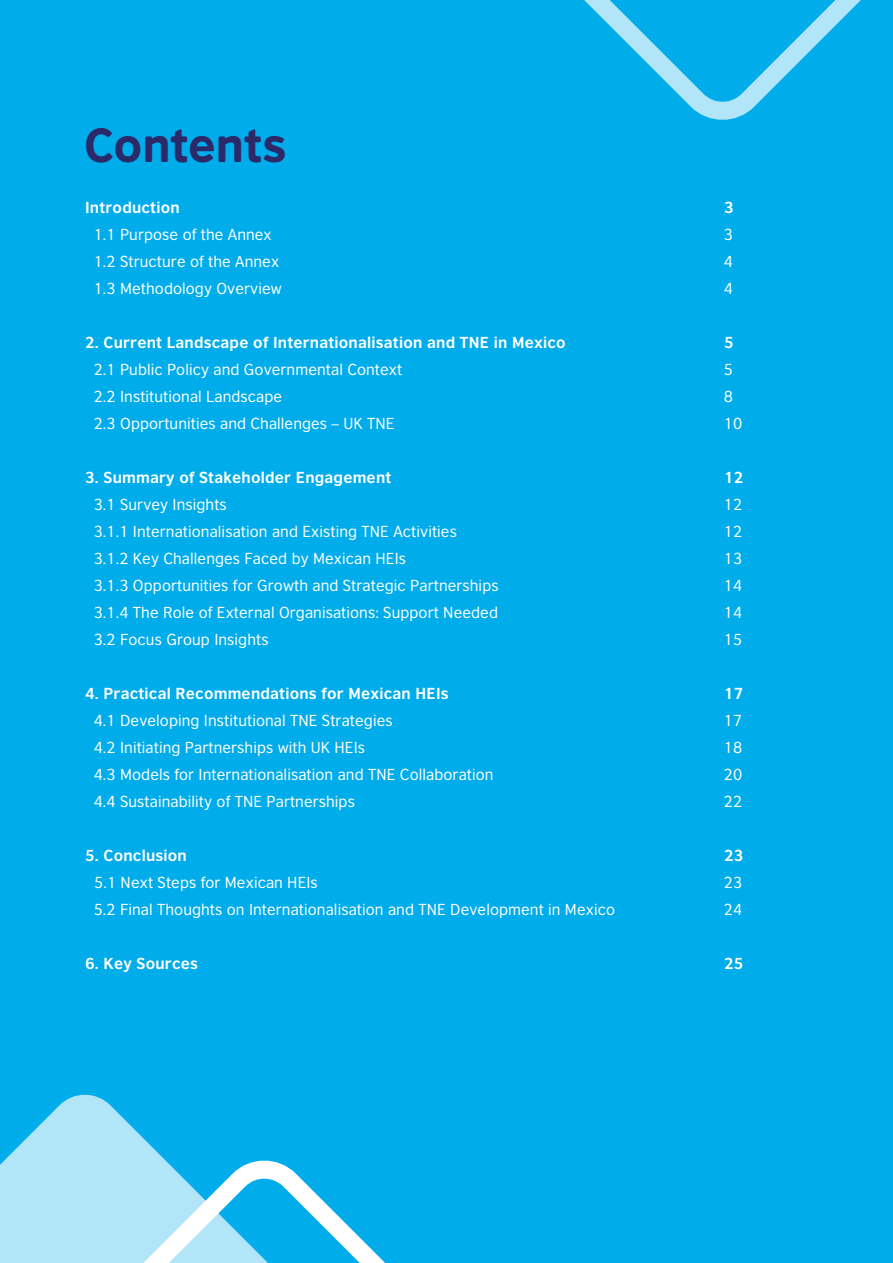
<style>
.page{position:relative;width:893px;height:1263px;background:#00acea}
.page>*{position:absolute;margin:0;border:0;box-sizing:border-box;transform-origin:0 0}
.t1{font:45px "British Council Sans Headline";color:#2c2969}
.t2{font:15px "British Council Sans";letter-spacing:.005em;color:#fff}
.t3{font:700 15px "British Council Sans";letter-spacing:.015em;color:#fff}
</style>
<div class="page">
<svg style="left:0;top:1095px;width:385px;height:168px"></svg>
<svg style="left:584px;top:0;width:277px;height:120px"></svg>
<h1 class="t1" style="left:84px;top:109px;width:204px">Contents</h1>
<p class="t3" style="left:85px;top:194px;width:96px">Introduction</p>
<p class="t3" style="left:724px;top:194px;width:11px">3</p>
<p class="t2" style="left:94px;top:222px;width:180px">1.1 Purpose of the Annex</p>
<p class="t2" style="left:724px;top:222px;width:11px">3</p>
<p class="t2" style="left:94px;top:249px;width:187px">1.2 Structure of the Annex</p>
<p class="t2" style="left:724px;top:249px;width:11px">4</p>
<p class="t2" style="left:94px;top:276px;width:190px">1.3 Methodology Overview</p>
<p class="t2" style="left:724px;top:276px;width:11px">4</p>
<p class="t3" style="left:85px;top:329px;width:482px">2. Current Landscape of Internationalisation and TNE in Mexico</p>
<p class="t3" style="left:724px;top:329px;width:11px">5</p>
<p class="t2" style="left:94px;top:357px;width:310px">2.1 Public Policy and Governmental Context</p>
<p class="t2" style="left:724px;top:357px;width:11px">5</p>
<p class="t2" style="left:94px;top:384px;width:190px">2.2 Institutional Landscape</p>
<p class="t2" style="left:724px;top:384px;width:11px">8</p>
<p class="t2" style="left:94px;top:411px;width:302px">2.3 Opportunities and Challenges – UK TNE</p>
<p class="t2" style="left:724px;top:411px;width:20px">10</p>
<p class="t3" style="left:85px;top:464px;width:308px">3. Summary of Stakeholder Engagement</p>
<p class="t3" style="left:724px;top:464px;width:21px">12</p>
<p class="t2" style="left:94px;top:492px;width:135px">3.1 Survey Insights</p>
<p class="t2" style="left:724px;top:492px;width:20px">12</p>
<p class="t2" style="left:94px;top:519px;width:365px">3.1.1 Internationalisation and Existing TNE Activities</p>
<p class="t2" style="left:724px;top:519px;width:20px">12</p>
<p class="t2" style="left:94px;top:546px;width:314px">3.1.2 Key Challenges Faced by Mexican HEIs</p>
<p class="t2" style="left:724px;top:546px;width:20px">13</p>
<p class="t2" style="left:94px;top:573px;width:406px">3.1.3 Opportunities for Growth and Strategic Partnerships</p>
<p class="t2" style="left:724px;top:573px;width:20px">14</p>
<p class="t2" style="left:94px;top:600px;width:406px">3.1.4 The Role of External Organisations: Support Needed</p>
<p class="t2" style="left:724px;top:600px;width:20px">14</p>
<p class="t2" style="left:94px;top:627px;width:176px">3.2 Focus Group Insights</p>
<p class="t2" style="left:724px;top:627px;width:20px">15</p>
<p class="t3" style="left:85px;top:680px;width:365px">4. Practical Recommendations for Mexican HEIs</p>
<p class="t3" style="left:724px;top:680px;width:21px">17</p>
<p class="t2" style="left:94px;top:708px;width:300px">4.1 Developing Institutional TNE Strategies</p>
<p class="t2" style="left:724px;top:708px;width:20px">17</p>
<p class="t2" style="left:94px;top:735px;width:273px">4.2 Initiating Partnerships with UK HEIs</p>
<p class="t2" style="left:724px;top:735px;width:20px">18</p>
<p class="t2" style="left:94px;top:762px;width:401px">4.3 Models for Internationalisation and TNE Collaboration</p>
<p class="t2" style="left:724px;top:762px;width:20px">20</p>
<p class="t2" style="left:94px;top:789px;width:263px">4.4 Sustainability of TNE Partnerships</p>
<p class="t2" style="left:724px;top:789px;width:20px">22</p>
<p class="t3" style="left:85px;top:842px;width:103px">5. Conclusion</p>
<p class="t3" style="left:724px;top:842px;width:21px">23</p>
<p class="t2" style="left:94px;top:870px;width:225px">5.1 Next Steps for Mexican HEIs</p>
<p class="t2" style="left:724px;top:870px;width:20px">23</p>
<p class="t2" style="left:94px;top:897px;width:523px">5.2 Final Thoughts on Internationalisation and TNE Development in Mexico</p>
<p class="t2" style="left:724px;top:897px;width:20px">24</p>
<p class="t3" style="left:85px;top:950px;width:114px">6. Key Sources</p>
<p class="t3" style="left:724px;top:950px;width:21px">25</p>
</div>
